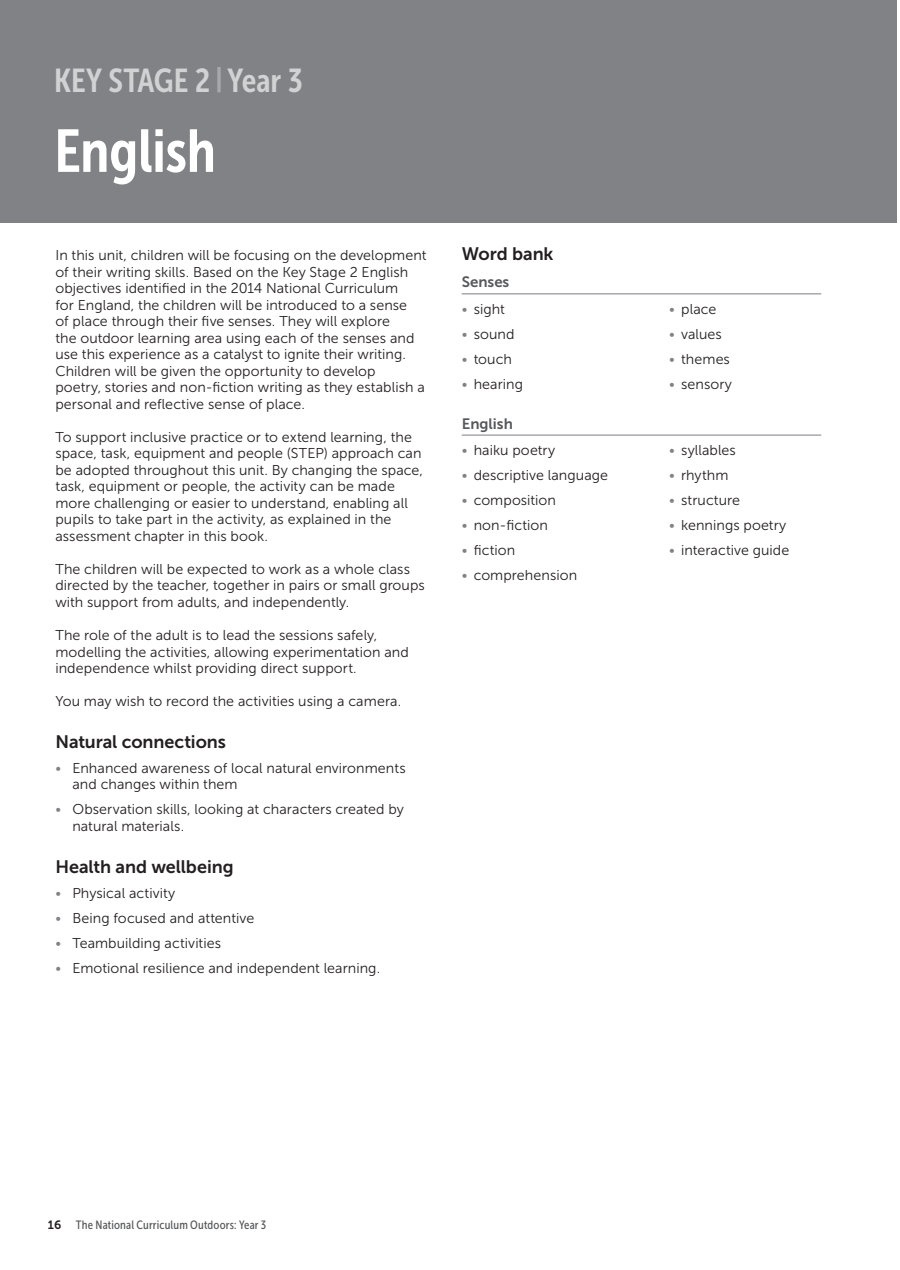
<style>
.page{position:relative;width:900px;height:1270px;background:#fff}
.page>*{position:absolute;margin:0;border:0;box-sizing:border-box;transform-origin:0 0}
.t1{font:60px "Museo Sans Cond 700";letter-spacing:-.01em;color:#fff}
.t2{font:33px "Museo Sans Cond 700";letter-spacing:-.005em;color:#d1d2d4}
.t3{font:18px "Museo Sans 700";letter-spacing:-.005em;color:#231f20}
.t4{font:15px "Museo Sans 700";color:#57585a}
.t5{font:14.25px/16.5px "Museo Sans 300";letter-spacing:.005em;color:#231f20}
.t6{font:12px "Museo Sans Cond 500";letter-spacing:.015em;color:#57585a}
.s1{font-size:26.4px;color:#a8a9ad}
.s2{color:#808285}
.s3{font-family:"Museo Sans 700";color:#231f20}
</style>
<div class="page">
<hr style="left:461px;top:293px;width:360px;height:1px;background:#a8a9ad">
<hr style="left:461px;top:434px;width:360px;height:2px;background:#a8a9ad">
<div style="left:0;top:0;width:896px;height:222px;background:#808285"></div>
<h2 class="t2" style="left:54px;top:62px;width:250px">KEY STAGE 2 <span class="s1">|</span> Year 3</h2>
<h1 class="t1" style="left:54px;top:118px;width:163px">English</h1>
<p class="t5" style="left:55px;top:247px;width:372px">In this unit, children will be focusing on the development of their writing skills. Based on the Key Stage 2 English objectives identified in the 2014 National Curriculum<br>for England, the children will be introduced to a sense<br>of place through their five senses. They will explore<br>the outdoor learning area using each of the senses and use this experience as a catalyst to ignite their writing.<br>Children will be given the opportunity to develop<br>poetry, stories and non-fiction writing as they establish a personal and reflective sense of place.</p>
<p class="t5" style="left:55px;top:429px;width:369px">To support inclusive practice or to extend learning, the space, task, equipment and people (STEP) approach can be adopted throughout this unit. By changing the space, task, equipment or people, the activity can be made more challenging or easier to understand, enabling all pupils to take part in the activity, as explained in the assessment chapter in this book.</p>
<p class="t5" style="left:55px;top:561px;width:371px">The children will be expected to work as a whole class directed by the teacher, together in pairs or small groups with support from adults, and independently.</p>
<p class="t5" style="left:55px;top:627px;width:355px">The role of the adult is to lead the sessions safely, modelling the activities, allowing experimentation and independence whilst providing direct support.</p>
<p class="t5" style="left:55px;top:693px;width:347px">You may wish to record the activities using a camera.</p>
<p class="t3" style="left:55px;top:731px;width:172px">Natural connections</p>
<p class="t5" style="left:72px;top:759px;width:335px;text-indent:-17px"><span class="s2">•</span> Enhanced awareness of local natural environments and changes within them</p>
<p class="t5" style="left:72px;top:801px;width:333px;text-indent:-17px"><span class="s2">•</span> Observation skills, looking at characters created by natural materials.</p>
<p class="t3" style="left:55px;top:856px;width:180px">Health and wellbeing</p>
<p class="t5" style="left:55px;top:884px;width:121px"><span class="s2">•</span> Physical activity</p>
<p class="t5" style="left:55px;top:909px;width:200px"><span class="s2">•</span> Being focused and attentive</p>
<p class="t5" style="left:55px;top:934px;width:167px"><span class="s2">•</span> Teambuilding activities</p>
<p class="t5" style="left:55px;top:959px;width:326px"><span class="s2">•</span> Emotional resilience and independent learning.</p>
<p class="t3" style="left:461px;top:243px;width:93px">Word bank</p>
<p class="t4" style="left:461px;top:274px;width:49px">Senses</p>
<p class="t5" style="left:461px;top:300px;width:45px"><span class="s2">•</span> sight</p>
<p class="t5" style="left:461px;top:325px;width:54px"><span class="s2">•</span> sound</p>
<p class="t5" style="left:461px;top:350px;width:52px"><span class="s2">•</span> touch</p>
<p class="t5" style="left:461px;top:375px;width:63px"><span class="s2">•</span> hearing</p>
<p class="t4" style="left:461px;top:415px;width:53px">English</p>
<p class="t5" style="left:461px;top:442px;width:95px"><span class="s2">•</span> haiku poetry</p>
<p class="t5" style="left:461px;top:467px;width:148px"><span class="s2">•</span> descriptive language</p>
<p class="t5" style="left:461px;top:492px;width:96px"><span class="s2">•</span> composition</p>
<p class="t5" style="left:461px;top:517px;width:88px"><span class="s2">•</span> non-fiction</p>
<p class="t5" style="left:461px;top:542px;width:55px"><span class="s2">•</span> fiction</p>
<p class="t5" style="left:461px;top:567px;width:117px"><span class="s2">•</span> comprehension</p>
<p class="t5" style="left:669px;top:300px;width:49px"><span class="s2">•</span> place</p>
<p class="t5" style="left:669px;top:325px;width:54px"><span class="s2">•</span> values</p>
<p class="t5" style="left:669px;top:350px;width:62px"><span class="s2">•</span> themes</p>
<p class="t5" style="left:669px;top:375px;width:64px"><span class="s2">•</span> sensory</p>
<p class="t5" style="left:669px;top:442px;width:68px"><span class="s2">•</span> syllables</p>
<p class="t5" style="left:669px;top:467px;width:61px"><span class="s2">•</span> rhythm</p>
<p class="t5" style="left:669px;top:492px;width:72px"><span class="s2">•</span> structure</p>
<p class="t5" style="left:669px;top:517px;width:119px"><span class="s2">•</span> kennings poetry</p>
<p class="t5" style="left:669px;top:542px;width:122px"><span class="s2">•</span> interactive guide</p>
<p class="t6" style="left:48px;top:1217px;width:220px"><span class="s3">16</span> The National Curriculum Outdoors: Year 3</p>
</div>
